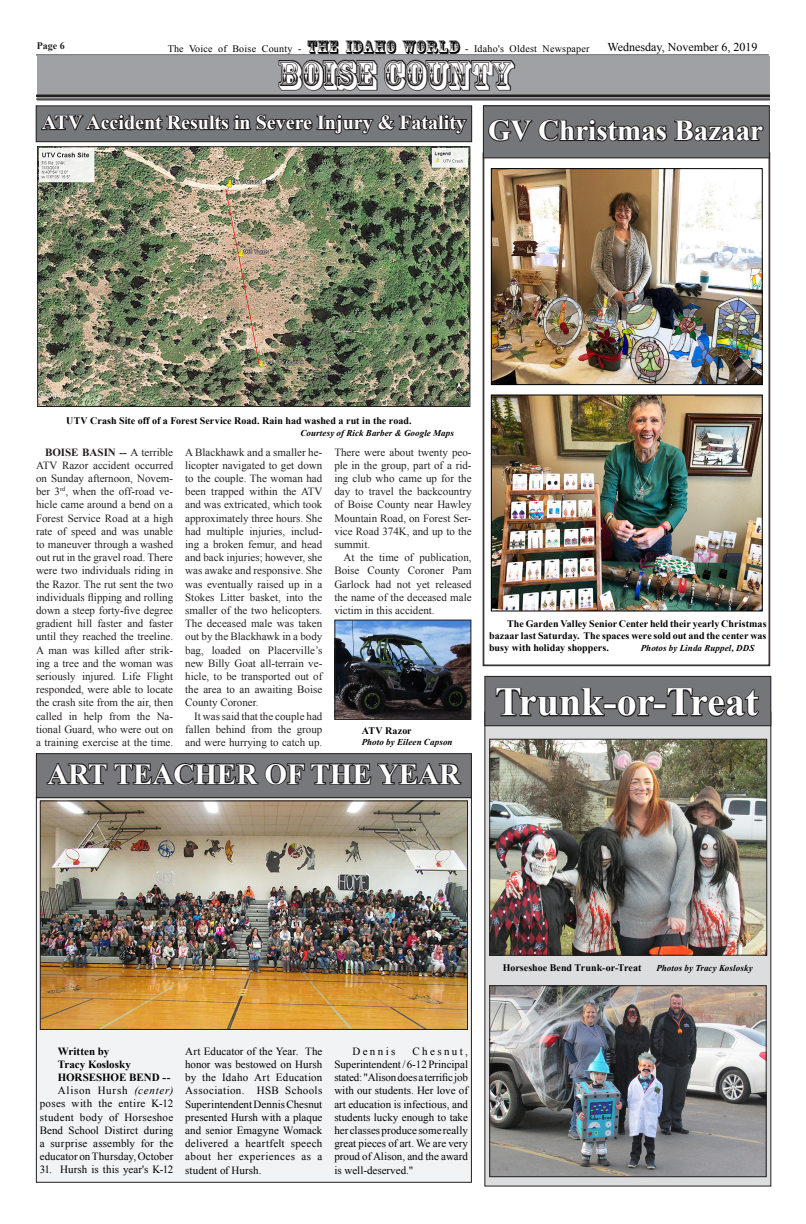
<style>
.page{position:relative;width:806px;height:1224px;background:#fff}
.page>*{position:absolute;margin:0;border:0;box-sizing:border-box;transform-origin:0 0}
.Headline{font:700 40px "Times New Roman";color:#fff}
.sect_heads{font:38px "Rosewood Std";color:#fff}
.Headline-2{font:700 29px "Times New Roman";color:#fff}
.Headline-3{font:700 20px "Times New Roman";color:#fff}
.t1{font:12px "Times New Roman";color:#000}
.Body_text{font:11px/13.2px "Times New Roman";color:#231f20;text-align:justify}
.Body_Text{font:11px/13.2px "Times New Roman";letter-spacing:.005em;color:#000;text-align:justify}
.Body_Text-2{font:700 11px "Times New Roman";color:#000}
.Body_Text-3{font:700 10px/12px "Times New Roman";color:#000;text-align:justify}
.t2{font:10px "Times New Roman";letter-spacing:.025em;color:#000}
.t3{font:700 10px "Times New Roman";color:#231f20}
.Body_Text-4{font:italic 700 9px "Times New Roman";letter-spacing:.01em;color:#000}
.s1{font-family:"Rosewood Std";font-size:18px}
.s2{font-weight:700}
.s3{font-style:italic}
</style>
<div class="page">
<hr style="left:36px;top:95px;width:734px;height:2px;background:#231f20">
<hr style="left:36px;top:99px;width:734px;height:1px;background:#231f20">
<hr style="left:36px;top:55px;width:732px;height:1px;background:#231f20">
<div style="left:36px;top:798px;width:435px;height:384px;background:#f2f3f4"></div>
<svg style="left:482px;top:152px;width:288px;height:514px"></svg>
<div style="left:485px;top:712px;width:285px;height:474px;background:#dcdddf"></div>
<div style="left:485px;top:676px;width:285px;height:50px;background:#757679"></div>
<div style="left:484px;top:676px;width:287px;height:50px;border:1px solid #231f20"></div>
<svg style="left:495px;top:688px;width:111px;height:29px"></svg>
<div style="left:603px;top:703px;width:14px;height:6px;border:2px solid #231f20"></div>
<svg style="left:616px;top:695px;width:40px;height:22px"></svg>
<div style="left:653px;top:703px;width:13px;height:6px;border:2px solid #231f20"></div>
<svg style="left:666px;top:688px;width:93px;height:29px"></svg>
<img style="left:39px;top:149px;width:429px;height:256px">
<div style="left:36px;top:754px;width:435px;height:44px;background:#76787b"></div>
<div style="left:36px;top:753px;width:436px;height:45px;border:1px solid #231f20"></div>
<svg style="left:46px;top:763px;width:416px;height:22px"></svg>
<img style="left:42px;top:802px;width:424px;height:226px">
<div style="left:40px;top:800px;width:428px;height:230px;border:1px solid #231f20"></div>
<img style="left:491px;top:741px;width:274px;height:213px">
<div style="left:489px;top:739px;width:278px;height:217px;border:1px solid #231f20"></div>
<img style="left:491px;top:987px;width:273px;height:188px">
<div style="left:489px;top:985px;width:277px;height:192px;border:1px solid #231f20"></div>
<img style="left:493px;top:176px;width:267px;height:207px">
<div style="left:491px;top:168px;width:271px;height:217px;border:1px solid #000"></div>
<img style="left:493px;top:396px;width:267px;height:214px">
<div style="left:491px;top:394px;width:271px;height:218px;border:1px solid #000"></div>
<svg style="left:40px;top:54px;width:725px;height:122px;background:#848483"></svg>
<img style="left:336px;top:622px;width:133px;height:96px">
<div style="left:334px;top:620px;width:137px;height:100px;border:1px solid #231f20"></div>
<p class="t3" style="left:37px;top:39px;width:30px">Page 6</p>
<p class="t2" style="left:168px;top:42px;width:423px">The Voice of Boise County - <span class="s1">THE IDAHO WORLD</span> - Idaho's Oldest Newspaper</p>
<p class="t1" style="left:607px;top:39px;width:151px">Wednesday, November 6, 2019</p>
<p class="sect_heads" style="left:278px;top:53px;width:236px">BOISE COUNTY</p>
<p class="Headline-3" style="left:42px;top:109px;width:425px">ATV Accident Results in Severe Injury &amp; Fatality</p>
<p class="Headline-2" style="left:488px;top:110px;width:276px">GV Christmas Bazaar</p>
<p class="Body_Text-3" style="left:66px;top:414px;width:347px">UTV Crash Site off of a Forest Service Road. Rain had washed a rut in the road.</p>
<p class="Body_Text-4" style="left:300px;top:426px;width:155px">Courtesy of Rick Barber &amp; Google Maps</p>
<p class="Body_text" style="left:36px;top:445px;width:139px;text-indent:9px"><span class="s2">BOISE BASIN --</span> A terrible ATV Razor accident occurred on Sunday afternoon, Novem&shy;ber 3<sup>rd</sup>, when the off-road ve&shy;hicle came around a bend on a Forest Service Road at a high rate of speed and was unable to maneuver through a washed out rut in the gravel road. There were two individuals riding in the Razor. The rut sent the two individuals flipping and rolling down a steep forty-five degree gradient hill faster and faster until they reached the treeline.<br>A man was killed after strik&shy;ing a tree and the woman was seriously injured. Life Flight responded, were able to locate the crash site from the air, then called in help from the Na&shy;tional Guard, who were out on a training exercise at the time.</p>
<p class="Body_text" style="left:185px;top:445px;width:139px">A Blackhawk and a smaller he&shy;licopter navigated to get down to the couple. The woman had been trapped within the ATV and was extricated, which took approximately three hours. She had multiple injuries, includ&shy;ing a broken femur, and head and back injuries; however, she was awake and responsive. She was eventually raised up in a Stokes Litter basket, into the smaller of the two helicopters.<br>The deceased male was taken out by the Blackhawk in a body bag, loaded on Placerville’s new Billy Goat all-terrain ve&shy;hicle, to be transported out of the area to an awaiting Boise County Coroner.</p>
<p class="Body_text" style="left:185px;top:709px;width:139px;text-indent:9px">It was said that the couple had fallen behind from the group and were hurrying to catch up.</p>
<p class="Body_text" style="left:334px;top:445px;width:139px">There were about twenty peo&shy;ple in the group, part of a rid&shy;ing club who came up for the day to travel the backcountry of Boise County near Hawley Mountain Road, on Forest Ser&shy;vice Road 374K, and up to the summit.</p>
<p class="Body_text" style="left:334px;top:551px;width:139px;text-indent:9px">At the time of publication, Boise County Coroner Pam Garlock had not yet released the name of the deceased male victim in this accident.</p>
<p class="Body_Text-3" style="left:362px;top:724px;width:51px">ATV Razor</p>
<p class="Body_Text-4" style="left:362px;top:735px;width:92px">Photo by Eileen Capson</p>
<p class="Headline-2" style="left:47px;top:754px;width:414px">ART TEACHER OF THE YEAR</p>
<p class="Body_Text-3" style="left:489px;top:617px;width:279px;text-indent:18px">The Garden Valley Senior Center held their yearly Christmas bazaar last Saturday. The spaces were sold out and the center was busy with holiday shoppers.</p>
<p class="Body_Text-4" style="left:640px;top:642px;width:115px">Photos by Linda Ruppel, DDS</p>
<p class="Headline" style="left:495px;top:674px;width:264px">Trunk-or-Treat</p>
<p class="Body_Text-2" style="left:58px;top:1043px;width:53px">Written by</p>
<p class="Body_Text-2" style="left:58px;top:1057px;width:75px">Tracy Koslosky</p>
<p class="Body_Text-2" style="left:58px;top:1070px;width:114px">HORSESHOE BEND --</p>
<p class="Body_Text" style="left:40px;top:1084px;width:135px;text-indent:18px">Alison Hursh <span class="s3">(center) </span>poses with the entire K-12 student body of Horseshoe Bend School Distirct during a surprise assembly for the educator on Thursday, October</p>
<p class="Body_Text" style="left:40px;top:1163px;width:135px">31. Hursh is this year's K-12</p>
<p class="Body_Text" style="left:185px;top:1044px;width:139px">Art Educator of the Year. The honor was bestowed on Hursh by the Idaho Art Education Association. HSB Schools Superintendent Dennis Chesnut presented Hursh with a plaque and senior Emagyne Womack delivered a heartfelt speech about her experiences as a student of Hursh.</p>
<p class="Body_Text" style="left:334px;top:1044px;width:135px;text-indent:78px">Chesnut, Superintendent / 6-12 Principal stated: "Alison does a terrific job with our students. Her love of art education is infectious, and students lucky enough to take her classes produce some really great pieces of art. We are very proud of Alison, and the award is well-deserved."</p>
<p class="Body_Text" style="left:352px;top:1044px;width:45px">Dennis</p>
<p class="Body_Text-3" style="left:502px;top:962px;width:140px">Horseshoe Bend Trunk-or-Treat</p>
<p class="Body_Text-4" style="left:656px;top:962px;width:98px">Photos by Tracy Koslosky</p>
</div>
